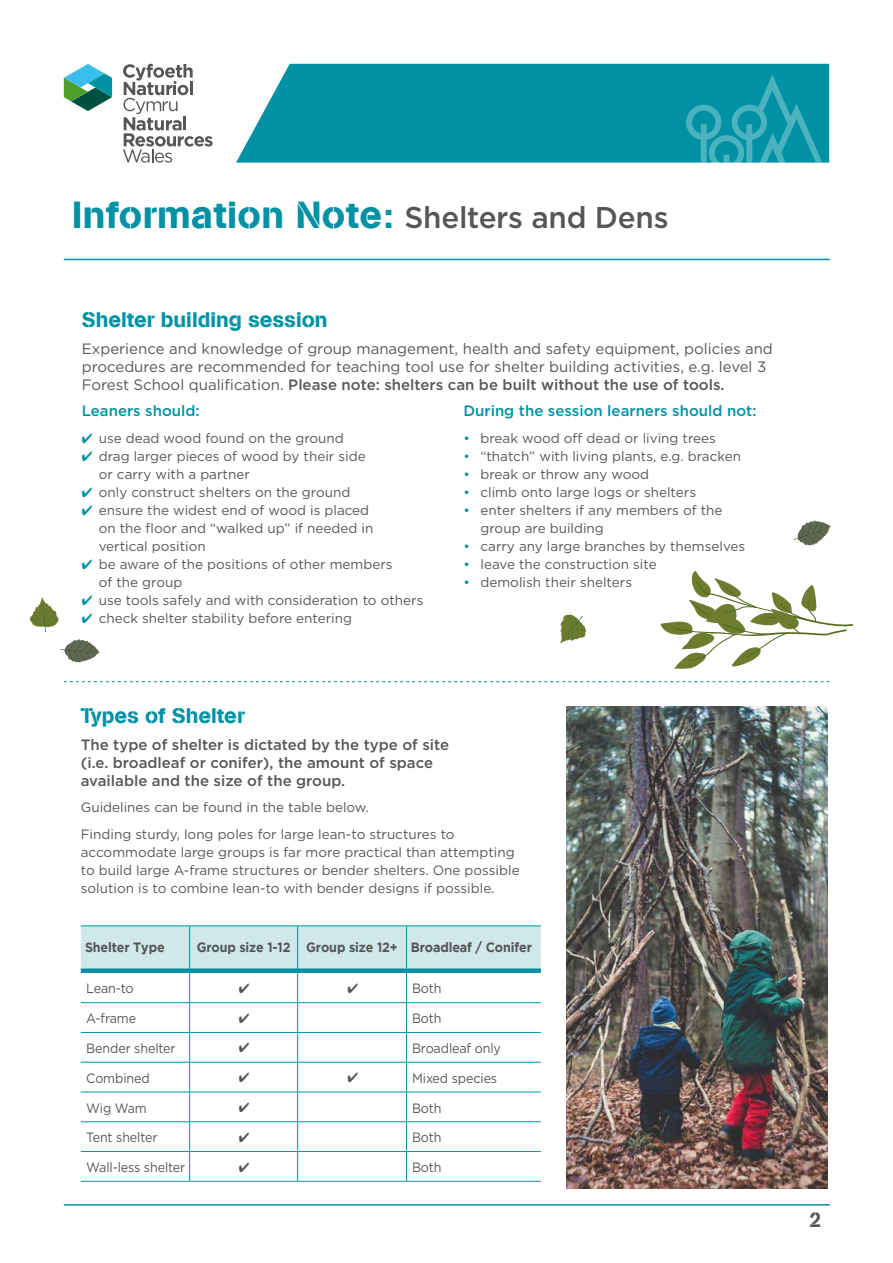
<style>
.page{position:relative;width:893px;height:1263px;background:#fff}
.page>*{position:absolute;margin:0;border:0;box-sizing:border-box;transform-origin:0 0}
.t1{font:37.5px "AG Book Stencil";letter-spacing:.01em;color:#0092a4}
.t2{font:21px "AG Book Stencil";color:#0092a4}
.t3{font:21px "AG Book Stencil";color:#555756}
.t4{font:15px/18px "Gotham";color:#555756}
.t5{font:500 15px/18px "Gotham";color:#555756}
.t6{font:500 15px "Gotham";color:#0092a4}
.t7{font:13.5px/18px "Gotham";color:#555756}
.Number_bullet{font:13.5px "Gotham HTF";letter-spacing:-.01em;color:#555756;scale:.93 1}
.Number_bullet-2{font:700 13.5px "Gotham";letter-spacing:-.01em;color:#555756;scale:.93 1}
.s1{font-family:"Gotham";font-weight:500;font-size:30px;color:#555756}
.s2{font-weight:500}
.s3{color:#0092a4}
</style>
<div class="page">
<svg style="left:123px;top:64px;width:90px;height:99px"></svg>
<svg style="left:64px;top:64px;width:48px;height:47px"></svg>
<div style="left:236px;top:64px;width:593px;height:99px;background:#0092a4"></div>
<svg style="left:686px;top:75px;width:136px;height:88px;background:#159bab"></svg>
<hr style="left:64px;top:259px;width:766px;height:1px;background:#0092a4">
<hr style="left:64px;top:1204px;width:766px;height:1px;background:#0092a4">
<svg style="left:64px;top:681px;width:766px;height:1px"></svg>
<hr style="left:81px;top:925px;width:109px;height:1px;background:#0092a4">
<hr style="left:190px;top:925px;width:108px;height:1px;background:#0092a4">
<hr style="left:81px;top:1181px;width:109px;height:1px;background:#0092a4">
<hr style="left:190px;top:1181px;width:108px;height:1px;background:#0092a4">
<hr style="left:298px;top:1181px;width:108px;height:1px;background:#0092a4">
<hr style="left:406px;top:1181px;width:135px;height:1px;background:#0092a4">
<hr style="left:298px;top:925px;width:108px;height:1px;background:#0092a4">
<hr style="left:406px;top:925px;width:135px;height:1px;background:#0092a4">
<img style="left:567px;top:707px;width:260px;height:482px">
<svg style="left:560px;top:615px;width:26px;height:28px"></svg>
<svg style="left:794px;top:520px;width:37px;height:25px"></svg>
<svg style="left:660px;top:571px;width:193px;height:98px"></svg>
<svg style="left:30px;top:597px;width:70px;height:66px"></svg>
<svg style="left:81px;top:926px;width:460px;height:255px"></svg>
<h1 class="t1" style="left:72px;top:193px;width:598px">Information Note: <span class="s1">Shelters and Dens</span></h1>
<p class="t2" style="left:82px;top:307px;width:247px">Shelter building session</p>
<p class="t4" style="left:82px;top:339px;width:693px">Experience and knowledge of group management, health and safety equipment, policies and procedures are recommended for teaching tool use for shelter building activities, e.g. level 3<br>Forest School qualification. <span class="s2">Please note: shelters can be built without the use of tools.</span></p>
<p class="t6" style="left:82px;top:401px;width:120px">Leaners should:</p>
<p class="t7" style="left:82px;top:429px;width:264px"><span class="s3">✔</span> use dead wood found on the ground</p>
<p class="t7" style="left:99px;top:447px;width:268px;text-indent:-17px"><span class="s3">✔</span> drag larger pieces of wood by their side or carry with a partner</p>
<p class="t7" style="left:82px;top:483px;width:270px"><span class="s3">✔</span> only construct shelters on the ground</p>
<p class="t7" style="left:99px;top:501px;width:276px;text-indent:-17px"><span class="s3">✔</span> ensure the widest end of wood is placed on the floor and “walked up” if needed in vertical position</p>
<p class="t7" style="left:99px;top:555px;width:295px;text-indent:-17px"><span class="s3">✔</span> be aware of the positions of other members of the group</p>
<p class="t7" style="left:82px;top:591px;width:343px"><span class="s3">✔</span> use tools safely and with consideration to others</p>
<p class="t7" style="left:82px;top:609px;width:272px"><span class="s3">✔</span> check shelter stability before entering</p>
<p class="t6" style="left:463px;top:401px;width:295px">During the session learners should not:</p>
<p class="t7" style="left:463px;top:429px;width:254px"><span class="s3">•</span> break wood off dead or living trees</p>
<p class="t7" style="left:463px;top:447px;width:279px"><span class="s3">•</span> “thatch” with living plants, e.g. bracken</p>
<p class="t7" style="left:463px;top:465px;width:187px"><span class="s3">•</span> break or throw any wood</p>
<p class="t7" style="left:463px;top:483px;width:234px"><span class="s3">•</span> climb onto large logs or shelters</p>
<p class="t7" style="left:480px;top:501px;width:243px;text-indent:-17px"><span class="s3">•</span> enter shelters if any members of the group are building</p>
<p class="t7" style="left:463px;top:537px;width:283px"><span class="s3">•</span> carry any large branches by themselves</p>
<p class="t7" style="left:463px;top:555px;width:195px"><span class="s3">•</span> leave the construction site</p>
<p class="t7" style="left:463px;top:573px;width:170px"><span class="s3">•</span> demolish their shelters</p>
<p class="t2" style="left:81px;top:703px;width:166px">Types of Shelter</p>
<p class="t5" style="left:81px;top:735px;width:370px">The type of shelter is dictated by the type of site (i.e. broadleaf or conifer), the amount of space available and the size of the group.</p>
<p class="t7" style="left:81px;top:798px;width:290px">Guidelines can be found in the table below.</p>
<p class="t7" style="left:81px;top:825px;width:440px">Finding sturdy, long poles for large lean-to structures to accommodate large groups is far more practical than attempting to build large A-frame structures or bender shelters. One possible solution is to combine lean-to with bender designs if possible.</p>
<p class="Number_bullet-2" style="left:85px;top:939px;width:87px">Shelter Type</p>
<p class="Number_bullet-2" style="left:197px;top:939px;width:102px">Group size 1-12</p>
<p class="Number_bullet-2" style="left:306px;top:939px;width:100px">Group size 12+</p>
<p class="Number_bullet-2" style="left:411px;top:939px;width:132px">Broadleaf / Conifer</p>
<p class="Number_bullet" style="left:86px;top:981px;width:53px">Lean-to</p>
<p class="Number_bullet" style="left:412px;top:981px;width:33px">Both</p>
<p class="Number_bullet" style="left:86px;top:1011px;width:55px">A-frame</p>
<p class="Number_bullet" style="left:412px;top:1011px;width:33px">Both</p>
<p class="Number_bullet" style="left:86px;top:1041px;width:98px">Bender shelter</p>
<p class="Number_bullet" style="left:412px;top:1041px;width:97px">Broadleaf only</p>
<p class="Number_bullet" style="left:86px;top:1070px;width:70px">Combined</p>
<p class="Number_bullet" style="left:412px;top:1070px;width:93px">Mixed species</p>
<p class="Number_bullet" style="left:86px;top:1100px;width:67px">Wig Wam</p>
<p class="Number_bullet" style="left:412px;top:1100px;width:33px">Both</p>
<p class="Number_bullet" style="left:86px;top:1130px;width:78px">Tent shelter</p>
<p class="Number_bullet" style="left:412px;top:1130px;width:33px">Both</p>
<p class="Number_bullet" style="left:86px;top:1160px;width:108px">Wall-less shelter</p>
<p class="Number_bullet" style="left:412px;top:1160px;width:33px">Both</p>
<h2 class="t3" style="left:810px;top:1207px;width:13px">2</h2>
</div>
